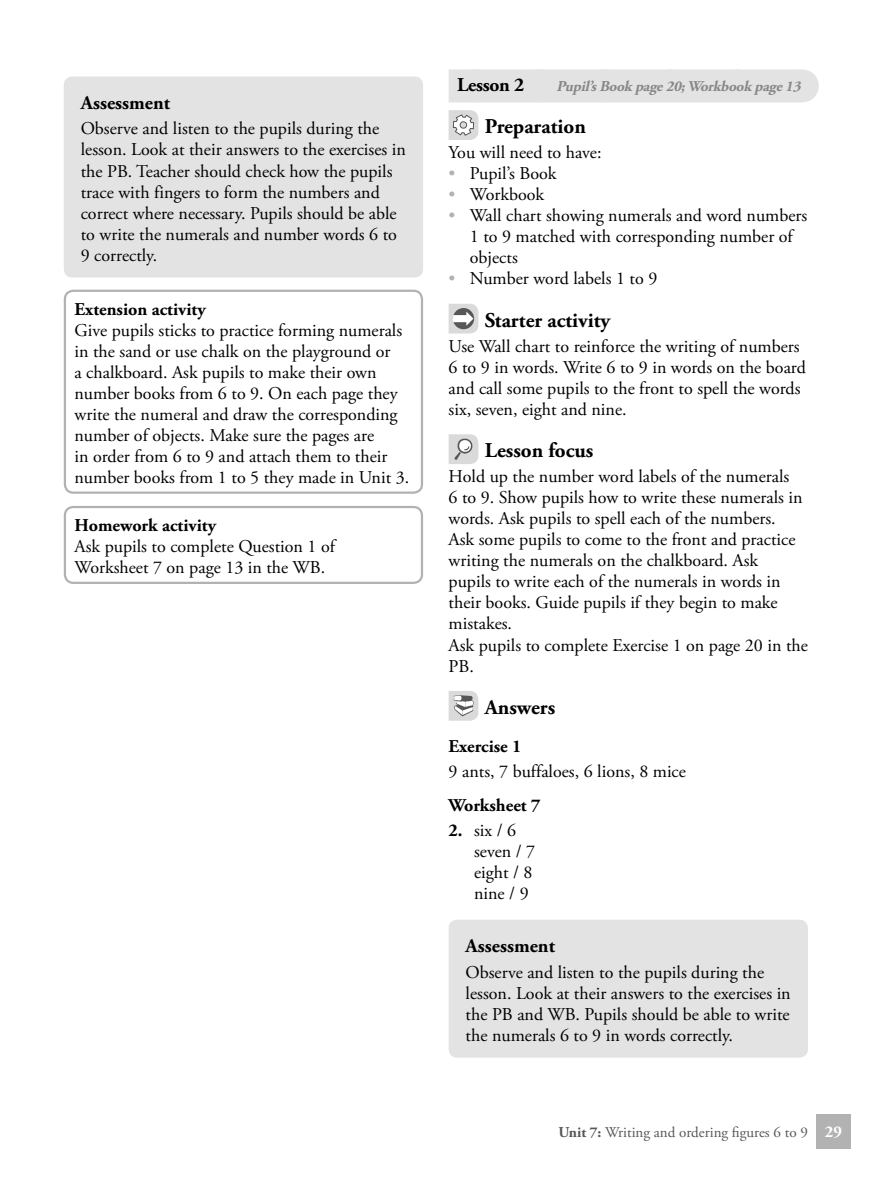
<style>
.page{position:relative;width:893px;height:1191px;background:#fff}
.page>*{position:absolute;margin:0;border:0;box-sizing:border-box;transform-origin:0 0}
.t1{font:700 21px "Adobe Garamond Pro";color:#000}
.t2{font:700 19.5px "Adobe Garamond Pro";color:#000}
.t3{font:18px/21px "Adobe Garamond Pro";color:#000}
.t4{font:700 18px "Adobe Garamond Pro";color:#000}
.t5{font:15px "Adobe Garamond Pro";color:#575756}
.t6{font:italic 700 15px "Adobe Garamond Pro";color:#878787}
.s1{color:#b3b2b2}
.s2{font-weight:700}
.s3{font-weight:700;font-size:16.5px;color:#fff}
</style>
<div class="page">
<div style="left:816px;top:1114px;width:34px;height:34px;background:#b3b2b2"></div>
<div style="left:64px;top:77px;width:359px;height:200px;background:#e3e3e3;border-radius:9px"></div>
<div style="left:64px;top:290px;width:359px;height:204px;border:2px solid #b3b2b2;border-radius:9px"></div>
<div style="left:64px;top:506px;width:359px;height:78px;border:2px solid #b3b2b2;border-radius:9px"></div>
<hr style="left:801px;top:69px;width:1px;height:33px;background:#e3e3e3">
<div style="left:449px;top:69px;width:352px;height:33px;background:#e3e3e3"></div>
<div style="left:449px;top:919px;width:359px;height:138px;background:#e3e3e3;border-radius:9px"></div>
<svg style="left:449px;top:110px;width:29px;height:30px"></svg>
<svg style="left:449px;top:304px;width:29px;height:29px"></svg>
<svg style="left:449px;top:434px;width:29px;height:30px"></svg>
<svg style="left:449px;top:691px;width:29px;height:29px"></svg>
<p class="t2" style="left:81px;top:92px;width:91px">Assessment</p>
<p class="t3" style="left:81px;top:119px;width:327px">Observe and listen to the pupils during the lesson. Look at their answers to the exercises in the PB. Teacher should check how the pupils trace with fingers to form the numbers and correct where necessary. Pupils should be able to write the numerals and number words 6 to 9 correctly.</p>
<p class="t4" style="left:75px;top:299px;width:133px">Extension activity</p>
<p class="t3" style="left:75px;top:320px;width:336px">Give pupils sticks to practice forming numerals in the sand or use chalk on the playground or<br>a chalkboard. Ask pupils to make their own number books from 6 to 9. On each page they write the numeral and draw the corresponding number of objects. Make sure the pages are<br>in order from 6 to 9 and attach them to their number books from 1 to 5 they made in Unit 3.</p>
<p class="t4" style="left:75px;top:515px;width:143px">Homework activity</p>
<p class="t3" style="left:75px;top:536px;width:262px">Ask pupils to complete Question 1 of<br>Worksheet 7 on page 13 in the WB.</p>
<p class="t2" style="left:457px;top:73px;width:69px">Lesson 2</p>
<p class="t6" style="left:557px;top:77px;width:249px">Pupil’sBook page20;Workbook page13</p>
<p class="t1" style="left:485px;top:114px;width:103px">Preparation</p>
<p class="t3" style="left:449px;top:143px;width:154px">You will need to have:</p>
<p class="t3" style="left:449px;top:164px;width:109px"><span class="s1">•</span> Pupil’s Book</p>
<p class="t3" style="left:449px;top:185px;width:97px"><span class="s1">•</span> Workbook</p>
<p class="t3" style="left:470px;top:206px;width:339px;text-indent:-21px"><span class="s1">•</span> Wall chart showing numerals and word numbers<br>1 to 9 matched with corresponding number of objects</p>
<p class="t3" style="left:449px;top:269px;width:210px"><span class="s1">•</span> Number word labels 1 to 9</p>
<p class="t1" style="left:485px;top:308px;width:127px">Starter activity</p>
<p class="t3" style="left:449px;top:336px;width:359px">Use Wall chart to reinforce the writing of numbers 6 to 9 in words. Write 6 to 9 in words on the board and call some pupils to the front to spell the words six, seven, eight and nine.</p>
<p class="t1" style="left:485px;top:438px;width:110px">Lesson focus</p>
<p class="t3" style="left:449px;top:467px;width:361px">Hold up the number word labels of the numerals<br>6 to 9. Show pupils how to write these numerals in words. Ask pupils to spell each of the numbers.<br>Ask some pupils to come to the front and practice writing the numerals on the chalkboard. Ask<br>pupils to write each of the numerals in words in their books. Guide pupils if they begin to make mistakes.<br>Ask pupils to complete Exercise 1 on page 20 in the PB.</p>
<p class="t1" style="left:485px;top:695px;width:72px">Answers</p>
<p class="t4" style="left:449px;top:735px;width:74px">Exercise 1</p>
<p class="t3" style="left:449px;top:761px;width:239px">9 ants, 7 buffaloes, 6 lions, 8 mice</p>
<p class="t4" style="left:449px;top:794px;width:93px">Worksheet 7</p>
<p class="t3" style="left:474px;top:820px;width:63px;text-indent:-26px"><span class="s2">2.</span> six / 6 seven / 7 eight / 8 nine / 9</p>
<p class="t2" style="left:466px;top:934px;width:91px">Assessment</p>
<p class="t3" style="left:466px;top:962px;width:327px">Observe and listen to the pupils during the lesson. Look at their answers to the exercises in the PB and WB. Pupils should be able to write the numerals 6 to 9 in words correctly.</p>
<p class="t5" style="left:558px;top:1122px;width:285px"><span class="s2">Unit 7:</span> Writing and ordering figures 6 to 9 <span class="s3">29</span></p>
</div>
